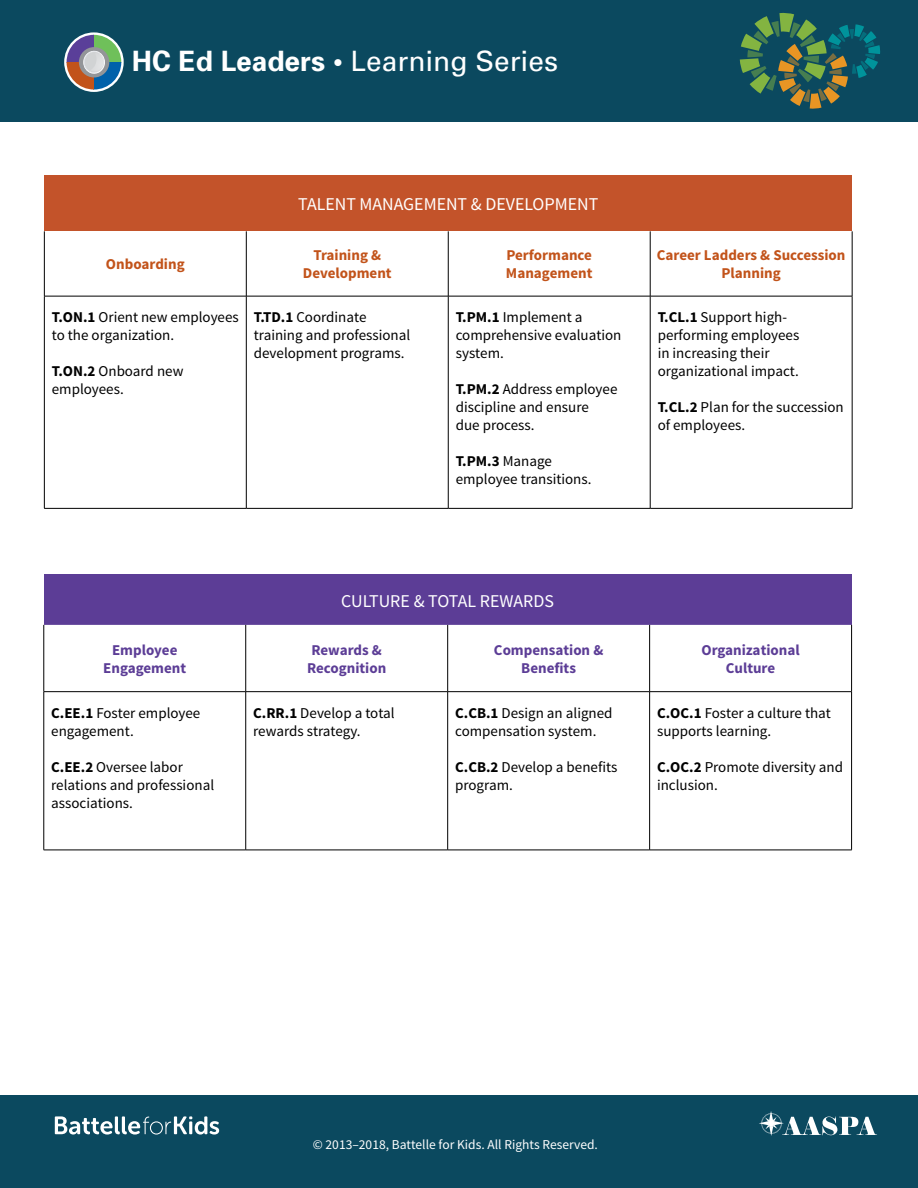
<style>
.page{position:relative;width:918px;height:1188px;background:#fff}
.page>*{position:absolute;margin:0;border:0;box-sizing:border-box;transform-origin:0 0}
.t1{font:28.05px "Univers";color:#fff}
.t2{font:18px "Source Sans Pro";color:#fff}
.t3{font:15px/18px "Source Sans Pro";color:#000}
.t4{font:700 15px/18px "Source Sans Pro";color:#c2531a;text-align:center}
.t5{font:700 15px/18px "Source Sans Pro";color:#5c3d96;text-align:center}
.t6{font:13.5px "Source Sans Pro";color:#fff}
.s1{font-weight:700}
</style>
<div class="page">
<div style="left:0;top:1096px;width:918px;height:92px;background:#0b495f"></div>
<div style="left:0;top:0;width:918px;height:122px;background:#0b495f"></div>
<svg style="left:740px;top:13px;width:140px;height:96px"></svg>
<svg style="left:55px;top:1116px;width:164px;height:19px"></svg>
<svg style="left:759px;top:1111px;width:118px;height:25px"></svg>
<div style="left:768px;top:1120px;width:7px;height:7px;border:1px solid #fff;border-radius:50%"></div>
<svg style="left:64px;top:32px;width:60px;height:60px"></svg>
<svg style="left:67px;top:35px;width:54px;height:55px"></svg>
<img style="left:96px;top:53px;width:8px;height:18px">
<div style="left:44px;top:575px;width:808px;height:50px;background:#5c3d96"></div>
<hr style="left:44px;top:625px;width:1px;height:66px;background:#000">
<hr style="left:245px;top:625px;width:1px;height:66px;background:#000">
<hr style="left:447px;top:625px;width:1px;height:66px;background:#000">
<hr style="left:649px;top:625px;width:1px;height:66px;background:#000">
<hr style="left:851px;top:625px;width:1px;height:66px;background:#000">
<hr style="left:44px;top:691px;width:202px;height:1px;background:#000">
<hr style="left:44px;top:692px;width:1px;height:158px;background:#000">
<hr style="left:246px;top:691px;width:202px;height:1px;background:#000">
<hr style="left:245px;top:692px;width:1px;height:158px;background:#000">
<hr style="left:448px;top:691px;width:202px;height:1px;background:#000">
<hr style="left:447px;top:692px;width:1px;height:158px;background:#000">
<hr style="left:650px;top:691px;width:202px;height:1px;background:#000">
<hr style="left:649px;top:692px;width:1px;height:158px;background:#000">
<hr style="left:851px;top:692px;width:1px;height:158px;background:#000">
<hr style="left:44px;top:850px;width:202px;height:1px;background:#000">
<hr style="left:246px;top:850px;width:202px;height:1px;background:#000">
<hr style="left:448px;top:850px;width:202px;height:1px;background:#000">
<hr style="left:650px;top:850px;width:202px;height:1px;background:#000">
<div style="left:44px;top:176px;width:808px;height:55px;background:#c3532a"></div>
<svg style="left:45px;top:231px;width:807px;height:65px"></svg>
<hr style="left:44px;top:231px;width:1px;height:65px;background:#000">
<hr style="left:246px;top:231px;width:1px;height:65px;background:#000">
<hr style="left:448px;top:231px;width:1px;height:65px;background:#000">
<hr style="left:650px;top:231px;width:1px;height:65px;background:#000">
<hr style="left:852px;top:231px;width:1px;height:65px;background:#000">
<hr style="left:44px;top:296px;width:202px;height:1px;background:#000">
<hr style="left:44px;top:296px;width:1px;height:212px;background:#000">
<hr style="left:246px;top:296px;width:202px;height:1px;background:#000">
<hr style="left:246px;top:296px;width:1px;height:212px;background:#000">
<hr style="left:448px;top:296px;width:202px;height:1px;background:#000">
<hr style="left:448px;top:296px;width:1px;height:212px;background:#000">
<hr style="left:650px;top:296px;width:202px;height:1px;background:#000">
<hr style="left:650px;top:296px;width:1px;height:212px;background:#000">
<hr style="left:852px;top:296px;width:1px;height:212px;background:#000">
<hr style="left:44px;top:508px;width:202px;height:1px;background:#000">
<hr style="left:246px;top:508px;width:202px;height:1px;background:#000">
<hr style="left:448px;top:508px;width:202px;height:1px;background:#000">
<hr style="left:650px;top:508px;width:202px;height:1px;background:#000">
<h1 class="t1" style="left:132px;top:45px;width:428px"><span class="s1">HC Ed Leaders •</span> Learning Series</h1>
<p class="t2" style="left:298px;top:193px;width:302px">TALENT MANAGEMENT &amp; DEVELOPMENT</p>
<p class="t4" style="left:106px;top:256px;width:80px">Onboarding</p>
<p class="t4" style="left:303px;top:247px;width:90px">Training &amp;<br>Development</p>
<p class="t4" style="left:506px;top:247px;width:88px;text-align:left">Performance<br>Management</p>
<p class="t4" style="left:657px;top:247px;width:190px">Career Ladders &amp; Succession<br>Planning</p>
<p class="t3" style="left:52px;top:309px;width:188px"><span class="s1">T.ON.1</span> Orient new employees to the organization.</p>
<p class="t3" style="left:52px;top:363px;width:133px"><span class="s1">T.ON.2</span> Onboard new employees.</p>
<p class="t3" style="left:254px;top:309px;width:158px"><span class="s1">T.TD.1</span> Coordinate training and professional development programs.</p>
<p class="t3" style="left:456px;top:309px;width:167px"><span class="s1">T.PM.1</span> Implement a comprehensive evaluation system.</p>
<p class="t3" style="left:456px;top:381px;width:163px"><span class="s1">T.PM.2</span> Address employee discipline and ensure<br>due process.</p>
<p class="t3" style="left:456px;top:453px;width:137px"><span class="s1">T.PM.3</span> Manage employee transitions.</p>
<p class="t3" style="left:658px;top:309px;width:143px"><span class="s1">T.CL.1</span> Support high&shy;performing employees in increasing their organizational impact.</p>
<p class="t3" style="left:658px;top:399px;width:188px"><span class="s1">T.CL.2</span> Plan for the succession of employees.</p>
<p class="t2" style="left:341px;top:589px;width:214px">CULTURE &amp; TOTAL REWARDS</p>
<p class="t5" style="left:103px;top:641px;width:84px">Employee<br>Engagement</p>
<p class="t5" style="left:307px;top:641px;width:81px;text-align:left">Rewards &amp;<br>Recognition</p>
<p class="t5" style="left:494px;top:641px;width:111px">Compensation &amp;<br>Benefits</p>
<p class="t5" style="left:701px;top:641px;width:100px">Organizational<br>Culture</p>
<p class="t3" style="left:51px;top:704px;width:151px"><span class="s1">C.EE.1</span> Foster employee engagement.</p>
<p class="t3" style="left:51px;top:758px;width:164px"><span class="s1">C.EE.2</span> Oversee labor relations and professional associations.</p>
<p class="t3" style="left:253px;top:704px;width:143px"><span class="s1">C.RR.1</span> Develop a total rewards strategy.</p>
<p class="t3" style="left:455px;top:704px;width:159px"><span class="s1">C.CB.1</span> Design an aligned compensation system.</p>
<p class="t3" style="left:455px;top:758px;width:164px"><span class="s1">C.CB.2</span> Develop a benefits program.</p>
<p class="t3" style="left:657px;top:704px;width:175px"><span class="s1">C.OC.1</span> Foster a culture that supports learning.</p>
<p class="t3" style="left:657px;top:758px;width:188px"><span class="s1">C.OC.2</span> Promote diversity and inclusion.</p>
<p class="t6" style="left:313px;top:1136px;width:287px">© 2013–2018, Battelle for Kids. All Rights Reserved.</p>
</div>
